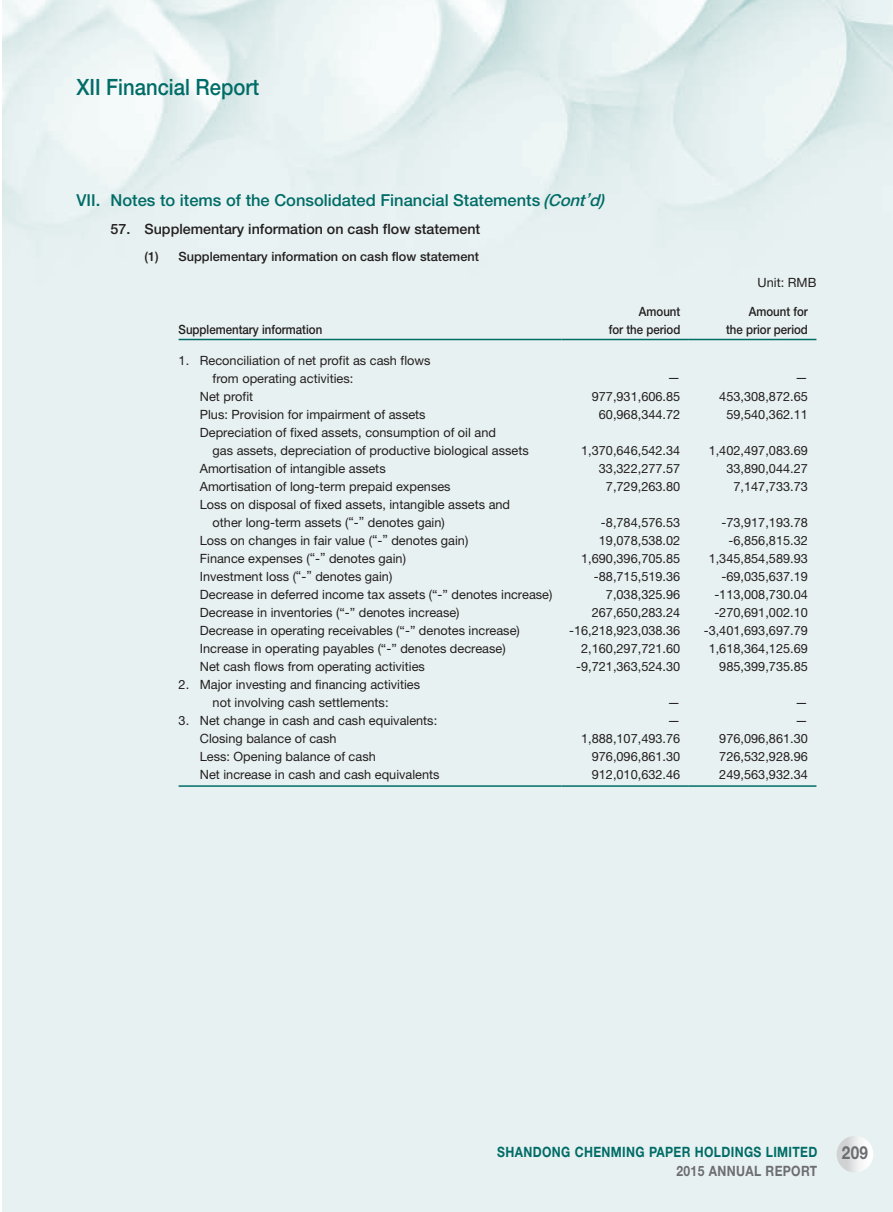
<style>
.page{position:relative;width:893px;height:1212px;background:#fff}
.page>*{position:absolute;margin:0;border:0;box-sizing:border-box;transform-origin:0 0}
.t1{font:500 22.5px "Helvetica Neue LT Std";color:#006c67;scale:.9 1}
.t2{font:700 18px "Helvetica Neue LT Std";color:#6c6d70;scale:.85 1}
._3__標題{font:500 16.5px "Helvetica Neue LT Std";color:#006c67}
._4__副標題{font:500 14.25px "Helvetica Neue LT Std";color:#231f20}
.t3{font:700 14.25px "Helvetica Neue LT Std";letter-spacing:.03em;color:#006c67;scale:.85 1}
.t4{font:700 14.25px "Helvetica Neue LT Std";letter-spacing:.03em;color:#6c6d70;scale:.85 1}
._1__內文{font:12.75px "Helvetica Neue LT Std";color:#231f20}
._1__內文-2{font:500 12.75px "Helvetica Neue LT Std";color:#231f20;scale:.9 1}
._5__副副標題{font:500 12.75px "Helvetica Neue LT Std";color:#231f20}
.s1{font-style:italic}
</style>
<div class="page">
<div style="left:837px;top:1136px;width:36px;height:36px;background:linear-gradient(to right,#c7c9cb,#fff);border-radius:18px"></div>
<hr style="left:179px;top:339px;width:382px;height:1px;background:#006c67">
<hr style="left:561px;top:339px;width:128px;height:1px;background:#006c67">
<hr style="left:689px;top:339px;width:127px;height:1px;background:#006c67">
<hr style="left:179px;top:785px;width:382px;height:2px;background:#006c67">
<hr style="left:561px;top:785px;width:128px;height:2px;background:#006c67">
<hr style="left:689px;top:785px;width:127px;height:2px;background:#006c67">
<h1 class="t1" style="left:76px;top:74px;width:205px">XII Financial Report</h1>
<p class="_3__標題" style="left:77px;top:190px;width:529px">VII. Notes to items of the Consolidated Financial Statements <span class="s1">(Cont’d)</span></p>
<p class="_4__副標題" style="left:111px;top:221px;width:371px">57. Supplementary information on cash flow statement</p>
<p class="_5__副副標題" style="left:145px;top:248px;width:336px">(1) Supplementary information on cash flow statement</p>
<p class="_1__內文-2" style="left:179px;top:321px;width:161px">Supplementary information</p>
<p class="_1__內文-2" style="left:639px;top:303px;width:48px">Amount</p>
<p class="_1__內文-2" style="left:609px;top:321px;width:81px">for the period</p>
<p class="_1__內文" style="left:758px;top:275px;width:60px">Unit: RMB</p>
<p class="_1__內文-2" style="left:749px;top:303px;width:67px">Amount for</p>
<p class="_1__內文-2" style="left:726px;top:321px;width:92px">the prior period</p>
<p class="_1__內文" style="left:179px;top:353px;width:253px">1. Reconciliation of net profit as cash flows</p>
<p class="_1__內文" style="left:213px;top:371px;width:142px">from operating activities:</p>
<p class="_1__內文" style="left:668px;top:370px;width:14px">—</p>
<p class="_1__內文" style="left:795px;top:370px;width:14px">—</p>
<p class="_1__內文" style="left:200px;top:389px;width:55px">Net profit</p>
<p class="_1__內文" style="left:592px;top:389px;width:90px">977,931,606.85</p>
<p class="_1__內文" style="left:719px;top:389px;width:90px">453,308,872.65</p>
<p class="_1__內文" style="left:200px;top:407px;width:227px">Plus: Provision for impairment of assets</p>
<p class="_1__內文" style="left:599px;top:407px;width:83px">60,968,344.72</p>
<p class="_1__內文" style="left:726px;top:407px;width:83px">59,540,362.11</p>
<p class="_1__內文" style="left:200px;top:425px;width:298px">Depreciation of fixed assets, consumption of oil and</p>
<p class="_1__內文" style="left:213px;top:443px;width:318px">gas assets, depreciation of productive biological assets</p>
<p class="_1__內文" style="left:581px;top:443px;width:101px">1,370,646,542.34</p>
<p class="_1__內文" style="left:709px;top:443px;width:101px">1,402,497,083.69</p>
<p class="_1__內文" style="left:200px;top:461px;width:187px">Amortisation of intangible assets</p>
<p class="_1__內文" style="left:599px;top:461px;width:83px">33,322,277.57</p>
<p class="_1__內文" style="left:726px;top:461px;width:83px">33,890,044.27</p>
<p class="_1__內文" style="left:200px;top:479px;width:252px">Amortisation of long-term prepaid expenses</p>
<p class="_1__內文" style="left:606px;top:479px;width:76px">7,729,263.80</p>
<p class="_1__內文" style="left:733px;top:479px;width:76px">7,147,733.73</p>
<p class="_1__內文" style="left:200px;top:497px;width:312px">Loss on disposal of fixed assets, intangible assets and</p>
<p class="_1__內文" style="left:213px;top:515px;width:234px">other long-term assets (“-” denotes gain)</p>
<p class="_1__內文" style="left:601px;top:515px;width:81px">-8,784,576.53</p>
<p class="_1__內文" style="left:721px;top:515px;width:88px">-73,917,193.78</p>
<p class="_1__內文" style="left:200px;top:533px;width:270px">Loss on changes in fair value (“-” denotes gain)</p>
<p class="_1__內文" style="left:599px;top:533px;width:83px">19,078,538.02</p>
<p class="_1__內文" style="left:728px;top:533px;width:81px">-6,856,815.32</p>
<p class="_1__內文" style="left:200px;top:551px;width:208px">Finance expenses (“-” denotes gain)</p>
<p class="_1__內文" style="left:581px;top:551px;width:101px">1,690,396,705.85</p>
<p class="_1__內文" style="left:709px;top:551px;width:101px">1,345,854,589.93</p>
<p class="_1__內文" style="left:200px;top:569px;width:194px">Investment loss (“-” denotes gain)</p>
<p class="_1__內文" style="left:594px;top:569px;width:88px">-88,715,519.36</p>
<p class="_1__內文" style="left:721px;top:569px;width:88px">-69,035,637.19</p>
<p class="_1__內文" style="left:200px;top:587px;width:354px">Decrease in deferred income tax assets (“-” denotes increase)</p>
<p class="_1__內文" style="left:606px;top:587px;width:76px">7,038,325.96</p>
<p class="_1__內文" style="left:714px;top:587px;width:95px">-113,008,730.04</p>
<p class="_1__內文" style="left:200px;top:605px;width:261px">Decrease in inventories (“-” denotes increase)</p>
<p class="_1__內文" style="left:592px;top:605px;width:90px">267,650,283.24</p>
<p class="_1__內文" style="left:714px;top:605px;width:95px">-270,691,002.10</p>
<p class="_1__內文" style="left:200px;top:623px;width:321px">Decrease in operating receivables (“-” denotes increase)</p>
<p class="_1__內文" style="left:569px;top:623px;width:113px">-16,218,923,038.36</p>
<p class="_1__內文" style="left:704px;top:623px;width:106px">-3,401,693,697.79</p>
<p class="_1__內文" style="left:200px;top:641px;width:307px">Increase in operating payables (“-” denotes decrease)</p>
<p class="_1__內文" style="left:581px;top:641px;width:101px">2,160,297,721.60</p>
<p class="_1__內文" style="left:709px;top:641px;width:101px">1,618,364,125.69</p>
<p class="_1__內文" style="left:200px;top:659px;width:227px">Net cash flows from operating activities</p>
<p class="_1__內文" style="left:576px;top:659px;width:106px">-9,721,363,524.30</p>
<p class="_1__內文" style="left:719px;top:659px;width:90px">985,399,735.85</p>
<p class="_1__內文" style="left:179px;top:677px;width:243px">2. Major investing and financing activities</p>
<p class="_1__內文" style="left:213px;top:695px;width:177px">not involving cash settlements:</p>
<p class="_1__內文" style="left:668px;top:694px;width:14px">—</p>
<p class="_1__內文" style="left:795px;top:694px;width:14px">—</p>
<p class="_1__內文" style="left:179px;top:713px;width:260px">3. Net change in cash and cash equivalents:</p>
<p class="_1__內文" style="left:668px;top:712px;width:14px">—</p>
<p class="_1__內文" style="left:795px;top:712px;width:14px">—</p>
<p class="_1__內文" style="left:200px;top:731px;width:138px">Closing balance of cash</p>
<p class="_1__內文" style="left:581px;top:731px;width:101px">1,888,107,493.76</p>
<p class="_1__內文" style="left:719px;top:731px;width:90px">976,096,861.30</p>
<p class="_1__內文" style="left:200px;top:749px;width:177px">Less: Opening balance of cash</p>
<p class="_1__內文" style="left:592px;top:749px;width:90px">976,096,861.30</p>
<p class="_1__內文" style="left:719px;top:749px;width:90px">726,532,928.96</p>
<p class="_1__內文" style="left:200px;top:767px;width:241px">Net increase in cash and cash equivalents</p>
<p class="_1__內文" style="left:592px;top:767px;width:90px">912,010,632.46</p>
<p class="_1__內文" style="left:719px;top:767px;width:90px">249,563,932.34</p>
<p class="t3" style="left:497px;top:1143px;width:378px">SHANDONG CHENMING PAPER HOLDINGS LIMITED</p>
<p class="t4" style="left:676px;top:1162px;width:167px">2015 ANNUAL REPORT</p>
<h2 class="t2" style="left:842px;top:1141px;width:33px">209</h2>
</div>
